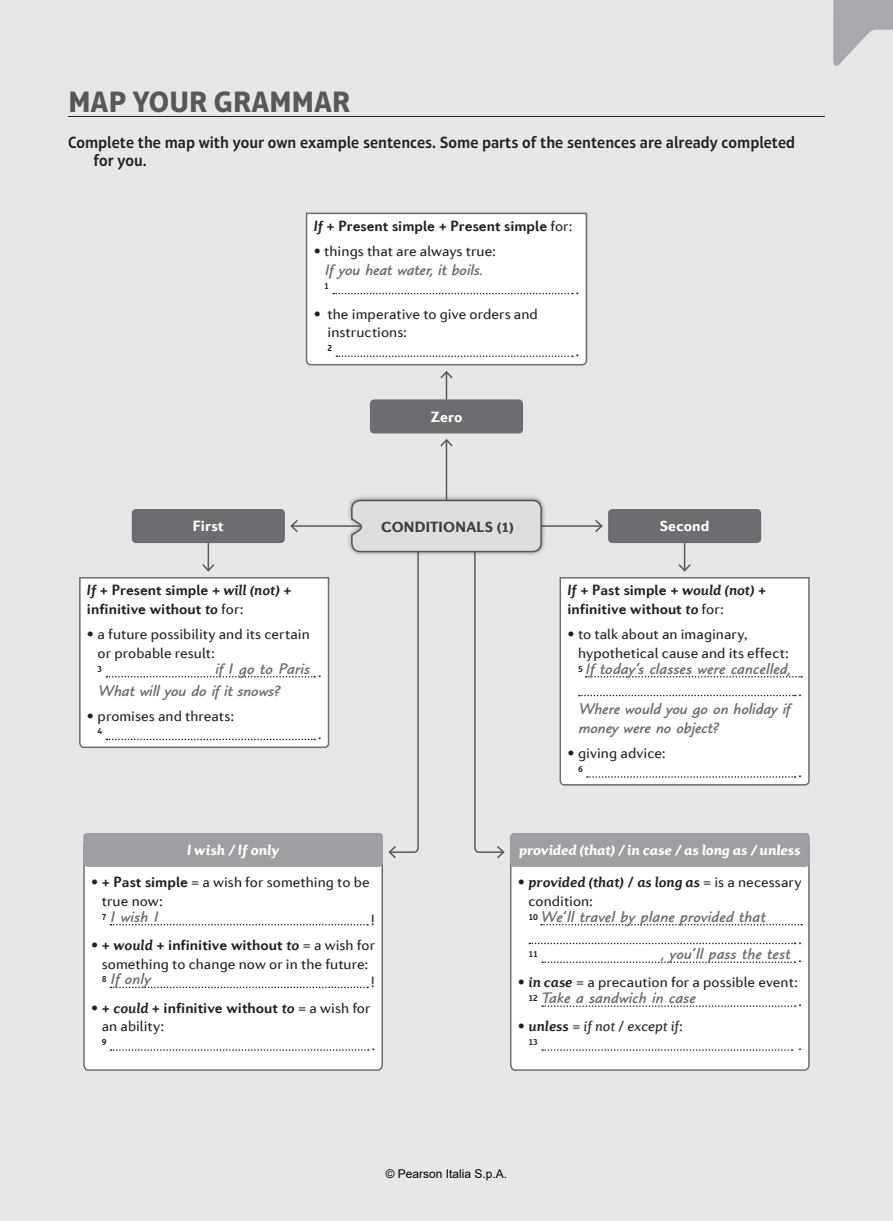
<style>
.page{position:relative;width:893px;height:1221px;background:#fff}
.page>*{position:absolute;margin:0;border:0;box-sizing:border-box;transform-origin:0 0}
.t1{font:700 30px "Aptifer Sans LT Pro";letter-spacing:.005em;color:#57585a}
.t2{font:600 16.5px/18.8px "Aptifer Sans LT Pro";color:#231f20}
.t3{font:italic 700 15.75px/18.8px "Blueprint MT Std";letter-spacing:.005em;color:#6c6d70}
.t4{font:15px/18.8px "Diverda Sans Com";letter-spacing:.005em;color:#231f20}
.t5{font:700 15px/18.8px "Diverda Sans Com";color:#231f20}
.t6{font:italic 900 15px "Diverda Sans Com";letter-spacing:-.005em;color:#fff}
.t7{font:italic 15px "Diverda Sans Com";color:#231f20}
.t8{font:900 15px "Diverda Sans Com";letter-spacing:.005em;color:#fff}
.t9{font:900 15px "Diverda Sans Com";letter-spacing:.015em;color:#3e3e3f}
.t10{font:12px "Arial";color:#000}
.t11{font:600 9px "Aptifer Sans LT Pro";color:#231f20}
.s1{font-style:italic}
.s2{font-weight:400}
.s3{font-weight:700}
.s4{font-family:"Aptifer Sans LT Pro";font-weight:600;font-style:normal;font-size:9px;color:#231f20}
.s5{font-weight:700;font-style:italic}
.s6{font-style:normal}
</style>
<div class="page">
<div style="left:0;top:0;width:893px;height:1220px;background:#e6e7e9"></div>
<hr style="left:68px;top:116px;width:757px;height:1px;background:#231f20">
<svg style="left:678px;top:543px;width:13px;height:29px"></svg>
<hr style="left:542px;top:525px;width:60px;height:1px;background:#57585a">
<svg style="left:593px;top:520px;width:10px;height:12px"></svg>
<hr style="left:446px;top:440px;width:1px;height:59px;background:#57585a">
<svg style="left:440px;top:439px;width:13px;height:9px"></svg>
<hr style="left:291px;top:525px;width:91px;height:1px;background:#57585a">
<svg style="left:290px;top:520px;width:9px;height:12px"></svg>
<div style="left:132px;top:509px;width:153px;height:34px;background:#6c6d70;border-radius:4px"></div>
<div style="left:608px;top:509px;width:153px;height:34px;background:#6c6d70;border-radius:4px"></div>
<div style="left:370px;top:399px;width:153px;height:34px;background:#6c6d70;border-radius:4px"></div>
<div style="left:559px;top:577px;width:251px;height:209px;background:#fff"></div>
<svg style="left:305px;top:212px;width:283px;height:187px"></svg>
<svg style="left:79px;top:543px;width:251px;height:205px"></svg>
<div style="left:347px;top:495px;width:199px;height:62px;background:#231f20;opacity:.5"></div>
<svg style="left:350px;top:499px;width:193px;height:360px"></svg>
<div style="left:83px;top:843px;width:301px;height:228px;background:#fff"></div>
<div style="left:83px;top:832px;width:300px;height:34px;background:#9d9fa2;border-radius:4px"></div>
<div style="left:509px;top:843px;width:301px;height:228px;background:#fff"></div>
<div style="left:510px;top:832px;width:300px;height:34px;background:#9d9fa2;border-radius:4px"></div>
<svg style="left:833px;top:0;width:60px;height:66px"></svg>
<h1 class="t1" style="left:68px;top:83px;width:284px">MAP YOUR GRAMMAR</h1>
<p class="t2" style="left:94px;top:133px;width:703px;text-indent:-26px">Complete the map with your own example sentences. Some parts of the sentences are already completed for you.</p>
<p class="t5" style="left:314px;top:216px;width:261px"><span class="s1">If</span> + Present simple + Present simple <span class="s2">for:</span></p>
<p class="t4" style="left:314px;top:241px;width:184px">• things that are always true:</p>
<p class="t3" style="left:324px;top:260px;width:159px">If you heat water, it boils.</p>
<p class="t11" style="left:324px;top:280px;width:6px">1</p>
<p class="t4" style="left:327px;top:304px;width:212px;text-indent:-14px">• the imperative to give orders and instructions:</p>
<p class="t11" style="left:327px;top:343px;width:6px">2</p>
<p class="t8" style="left:430px;top:407px;width:34px">Zero</p>
<p class="t4" style="left:576px;top:279px;width:5px">.</p>
<p class="t4" style="left:576px;top:341px;width:5px">.</p>
<p class="t8" style="left:193px;top:517px;width:32px">First</p>
<p class="t8" style="left:660px;top:517px;width:51px">Second</p>
<p class="t9" style="left:381px;top:517px;width:134px">CONDITIONALS (1)</p>
<p class="t5" style="left:87px;top:580px;width:206px"><span class="s1">If</span> + Present simple + <span class="s1">will (not)</span> + infinitive without <span class="s1">to</span> <span class="s2">for:</span></p>
<p class="t4" style="left:98px;top:624px;width:214px;text-indent:-11px">• a future possibility and its certain or probable result:</p>
<p class="t11" style="left:98px;top:663px;width:6px">3</p>
<p class="t3" style="left:98px;top:657px;width:225px;line-height:21.8px;text-indent:117px">if I go to Paris <sub>.<br></sub>What will you do if it snows?</p>
<p class="t4" style="left:87px;top:706px;width:149px">• promises and threats:</p>
<p class="t11" style="left:98px;top:726px;width:6px">4</p>
<p class="t4" style="left:318px;top:724px;width:5px">.</p>
<p class="t6" style="left:187px;top:840px;width:94px">I wish / If only</p>
<p class="t4" style="left:102px;top:872px;width:269px;text-indent:-11px">• <span class="s3">+ Past simple</span> = a wish for something to be true now:</p>
<p class="t3" style="left:102px;top:906px;width:58px"><span class="s4">7</span> I wish I</p>
<p class="t4" style="left:371px;top:910px;width:6px">!</p>
<p class="t4" style="left:91px;top:935px;width:285px;text-align:center">• <span class="s3">+</span> <span class="s5">would</span> <span class="s3">+ infinitive without</span> <span class="s5">to</span> = a wish for something to change now or in the future:</p>
<p class="t3" style="left:102px;top:969px;width:50px"><span class="s4">8</span> If only</p>
<p class="t4" style="left:371px;top:972px;width:6px">!</p>
<p class="t4" style="left:102px;top:997px;width:270px;text-indent:-11px">• <span class="s3">+</span> <span class="s5">could +</span> <span class="s3">infinitive without</span> <span class="s5">to</span> = a wish for an ability:</p>
<p class="t11" style="left:102px;top:1036px;width:6px">9</p>
<p class="t4" style="left:372px;top:1035px;width:5px">.</p>
<p class="t5" style="left:567px;top:580px;width:201px"><span class="s1">If</span> + Past simple + <span class="s1">would (not)</span> + infinitive without <span class="s1">to</span> <span class="s2">for:</span></p>
<p class="t4" style="left:578px;top:624px;width:212px;text-indent:-11px">• to talk about an imaginary, hypothetical cause and its effect:</p>
<p class="t3" style="left:578px;top:659px;width:214px"><span class="s4">5</span> If today’s classes were cancelled,</p>
<p class="t4" style="left:798px;top:681px;width:5px">.</p>
<p class="t3" style="left:578px;top:699px;width:213px">Where would you go on holiday if money were no object?</p>
<p class="t4" style="left:567px;top:743px;width:100px">• giving advice:</p>
<p class="t11" style="left:578px;top:763px;width:6px">6</p>
<p class="t4" style="left:798px;top:762px;width:5px">.</p>
<p class="t6" style="left:519px;top:840px;width:283px">provided (that) / in case / as long as / unless</p>
<p class="t4" style="left:528px;top:872px;width:275px;text-indent:-11px">• <span class="s5">provided (that)</span> <span class="s3">/</span> <span class="s5">as long as</span> = is a necessary condition:</p>
<p class="t3" style="left:528px;top:906px;width:238px"><span class="s4">10</span> We’ll travel by plane provided that</p>
<p class="t4" style="left:798px;top:928px;width:5px">.</p>
<p class="t11" style="left:528px;top:948px;width:11px">11</p>
<p class="t3" style="left:661px;top:944px;width:142px">, you’ll pass the test <sub>.</sub></p>
<p class="t4" style="left:518px;top:972px;width:281px">• <span class="s5">in case</span> = a precaution for a possible event:</p>
<p class="t3" style="left:528px;top:988px;width:168px"><span class="s4">12</span> Take a sandwich in case</p>
<p class="t4" style="left:798px;top:991px;width:5px">.</p>
<p class="t7" style="left:518px;top:1017px;width:167px"><span class="s6">•</span> <span class="s3">unless</span> <span class="s6">=</span> if not <span class="s6">/</span> except if<span class="s6">:</span></p>
<p class="t11" style="left:528px;top:1036px;width:11px">13</p>
<p class="t4" style="left:798px;top:1035px;width:5px">.</p>
<p class="t10" style="left:386px;top:1164px;width:123px">© Pearson Italia S.p.A.</p>
</div>
